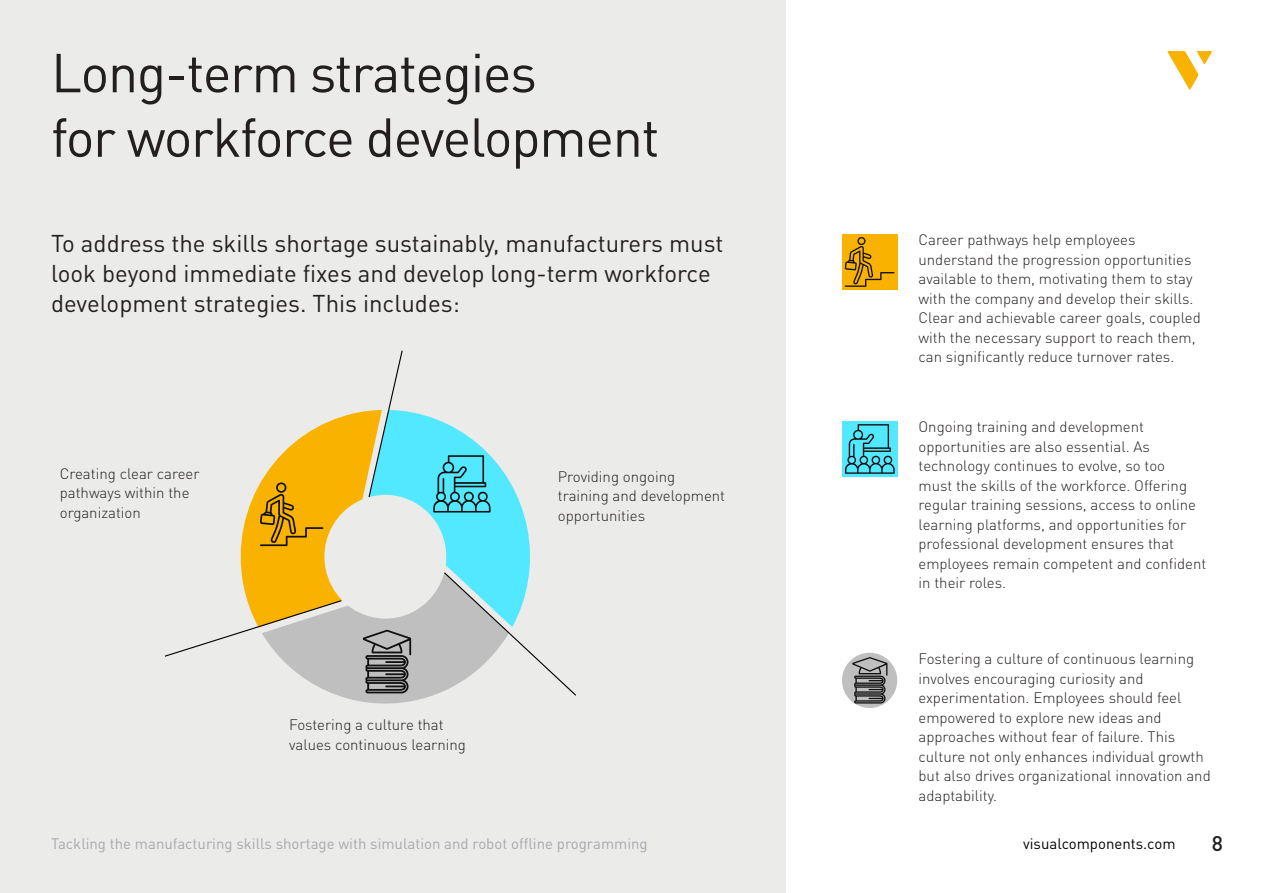
<style>
.page{position:relative;width:1263px;height:893px;background:#fff}
.page>*{position:absolute;margin:0;border:0;box-sizing:border-box;transform-origin:0 0}
.t1{font:54px/64.5px "DINOT";letter-spacing:-.025em;color:#231f20}
.t2{font:24px/30px "DINOT";color:#231f20}
.t3{font:500 21px "DINOT";color:#231f20}
.body_text_black{font:300 15px/19.5px "DINOT";color:#231f20}
.t4{font:15px "DINOT";color:#a8a9ad}
.t5{font:15px "DINOT";color:#000}
</style>
<div class="page">
<div style="left:0;top:0;width:786px;height:893px;background:#ebebea"></div>
<svg style="left:1167px;top:51px;width:45px;height:39px"></svg>
<div style="left:842px;top:653px;width:55px;height:55px;background:#bfbfbf;border-radius:50%"></div>
<div style="left:842px;top:421px;width:55px;height:55px;background:#52e8ff"></div>
<div style="left:842px;top:234px;width:55px;height:55px;background:#fab200"></div>
<svg style="left:845px;top:237px;width:49px;height:49px"></svg>
<svg style="left:852px;top:657px;width:35px;height:47px"></svg>
<svg style="left:845px;top:424px;width:50px;height:49px"></svg>
<svg style="left:164px;top:350px;width:412px;height:354px"></svg>
<p class="t1" style="left:51px;top:40px;width:610px">Long-term strategies<br>for workforce development</p>
<p class="t2" style="left:51px;top:228px;width:674px">To address the skills shortage sustainably, manufacturers must look beyond immediate fixes and develop long-term workforce development strategies. This includes:</p>
<p class="body_text_black" style="left:918px;top:230px;width:284px">Career pathways help employees understand the progression opportunities available to them, motivating them to stay with the company and develop their skills.<br>Clear and achievable career goals, coupled with the necessary support to reach them, can significantly reduce turnover rates.</p>
<p class="body_text_black" style="left:60px;top:464px;width:141px">Creating clear career pathways within the organization</p>
<p class="body_text_black" style="left:558px;top:467px;width:169px">Providing ongoing training and development opportunities</p>
<p class="body_text_black" style="left:289px;top:715px;width:178px">Fostering a culture that values continuous learning</p>
<p class="body_text_black" style="left:918px;top:417px;width:289px">Ongoing training and development opportunities are also essential. As technology continues to evolve, so too<br>must the skills of the workforce. Offering regular training sessions, access to online learning platforms, and opportunities for professional development ensures that employees remain competent and confident in their roles.</p>
<p class="body_text_black" style="left:918px;top:649px;width:294px">Fostering a culture of continuous learning involves encouraging curiosity and experimentation. Employees should feel empowered to explore new ideas and approaches without fear of failure. This culture not only enhances individual growth but also drives organizational innovation and adaptability.</p>
<p class="t4" style="left:51px;top:834px;width:598px">Tackling the manufacturing skills shortage with simulation and robot offline programming</p>
<p class="t5" style="left:1023px;top:834px;width:154px">visualcomponents.com</p>
<p class="t3" style="left:1212px;top:830px;width:13px">8</p>
</div>
